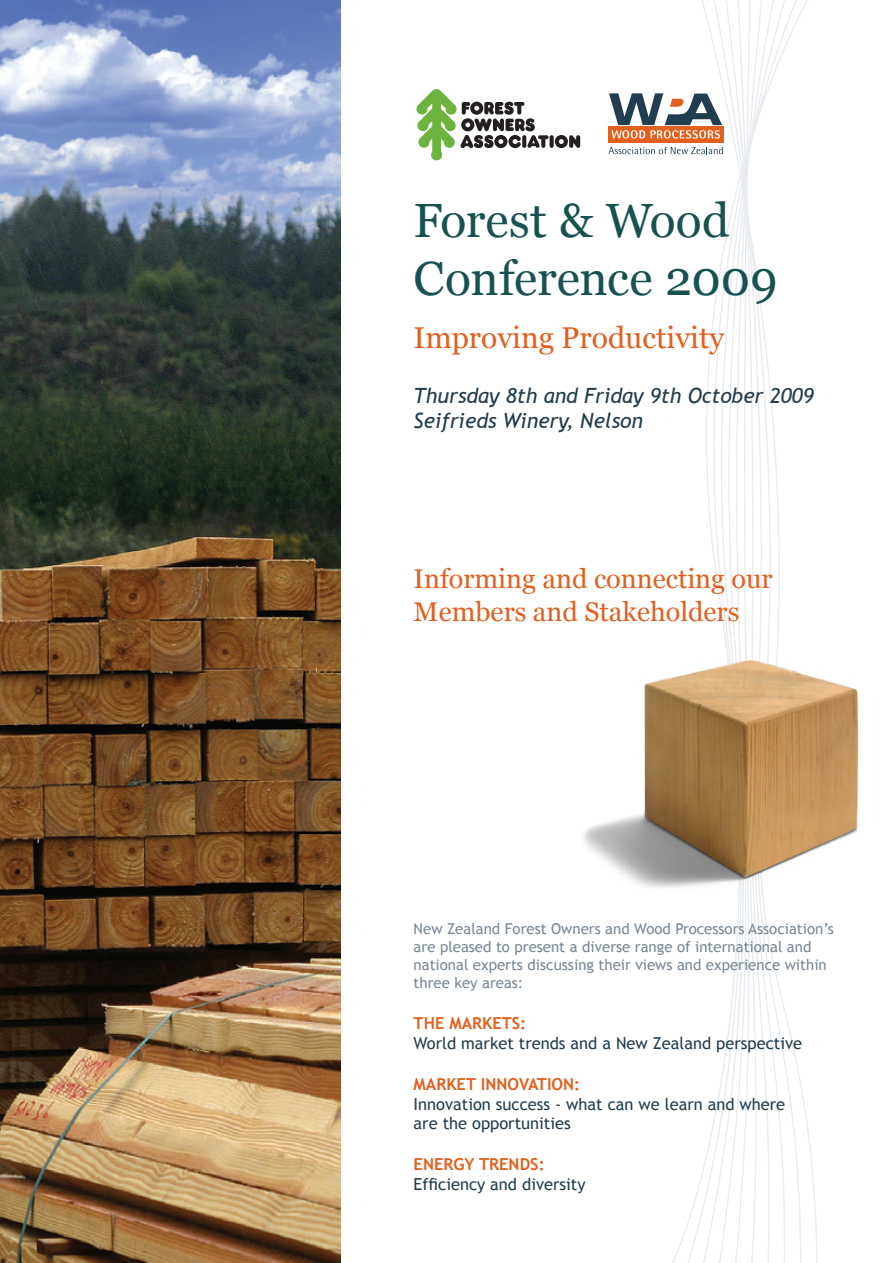
<style>
.page{position:relative;width:893px;height:1263px;background:#fff}
.page>*{position:absolute;margin:0;border:0;box-sizing:border-box;transform-origin:0 0}
.t1{font:48px/57.6px "Georgia";color:#175251}
.t2{font:30px "Georgia";color:#e1601e}
.t3{font:27px/32.4px "Georgia";color:#e1601e}
.t4{font:italic 21px "Trebuchet MS";color:#213d50}
.t5{font:16.5px/19.8px "Trebuchet MS";color:#213d50}
.t6{font:15px/18px "Trebuchet MS";color:#798797}
.s1{font-weight:700;color:#e1601e}
</style>
<div class="page">
<svg style="left:672px;top:0;width:144px;height:1263px"></svg>
<img style="left:584px;top:635px;width:275px;height:295px">
<img style="left:0;top:0;width:340px;height:1263px">
<svg style="left:416px;top:89px;width:164px;height:71px"></svg>
<div style="left:608px;top:126px;width:116px;height:17px;background:#e1601e"></div>
<svg style="left:609px;top:93px;width:113px;height:46px"></svg>
<svg style="left:608px;top:147px;width:115px;height:7px"></svg>
<p class="t1" style="left:414px;top:193px;width:365px">Forest &amp; Wood<br>Conference 2009</p>
<p class="t2" style="left:414px;top:320px;width:312px">Improving Productivity</p>
<p class="t4" style="left:414px;top:383px;width:402px">Thursday 8th and Friday 9th October 2009</p>
<p class="t4" style="left:414px;top:408px;width:231px">Seifrieds Winery, Nelson</p>
<p class="t3" style="left:414px;top:563px;width:360px">Informing and connecting our<br>Members and Stakeholders</p>
<p class="t6" style="left:414px;top:920px;width:422px">New Zealand Forest Owners and Wood Processors Association’s are pleased to present a diverse range of international and national experts discussing their views and experience within three key areas:</p>
<p class="t5" style="left:414px;top:1013px;width:390px"><span class="s1">THE MARKETS:<br></span>World market trends and a New Zealand perspective</p>
<p class="t5" style="left:414px;top:1074px;width:373px"><span class="s1">MARKET INNOVATION:<br></span>Innovation success - what can we learn and where are the opportunities</p>
<p class="t5" style="left:414px;top:1155px;width:173px"><span class="s1">ENERGY TRENDS:<br></span>Efficiency and diversity</p>
</div>
